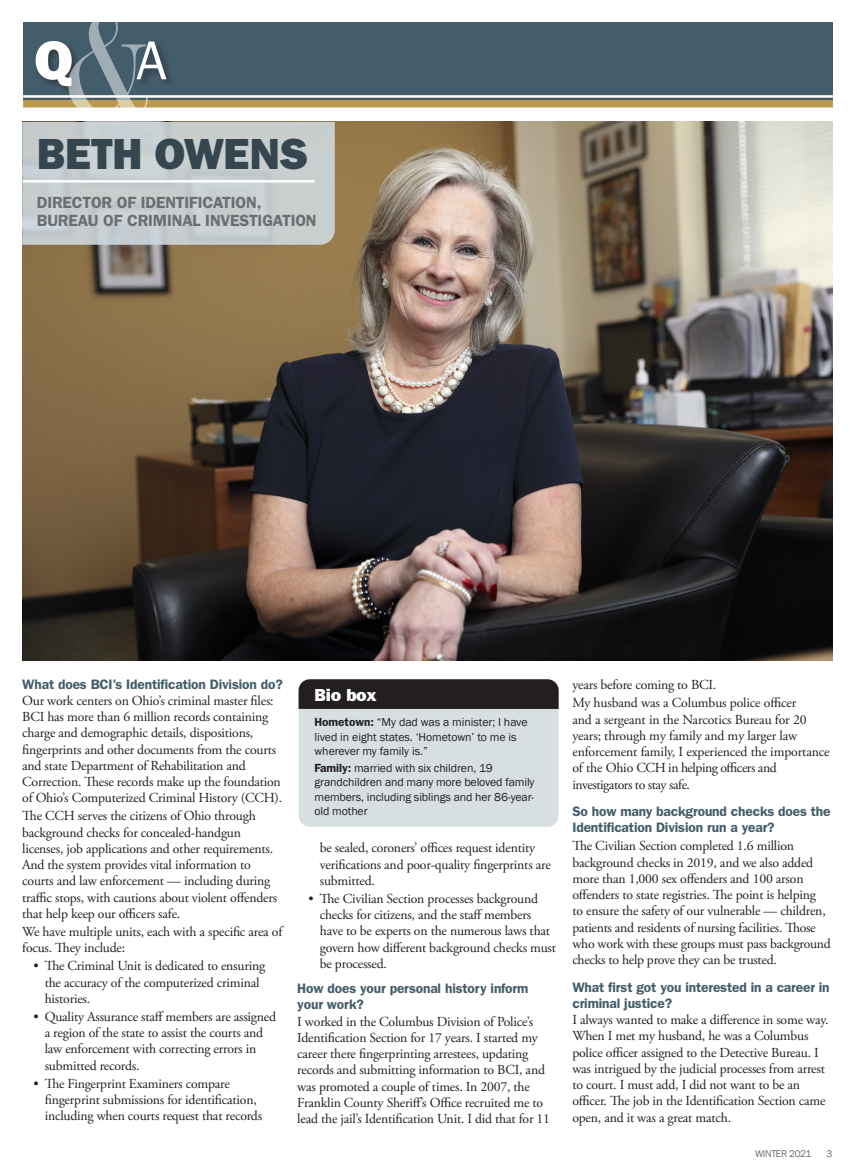
<style>
.page{position:relative;width:855px;height:1170px;background:#fff}
.page>*{position:absolute;margin:0;border:0;box-sizing:border-box;transform-origin:0 0}
.t1{font:137.5px "Didot";color:#fff;scale:.93 1}
.t2{font:55px "ITC Franklin Gothic Std Hvy";color:#fff}
.t3{font:55px "ITC Franklin Gothic Std";color:#fff}
.t4{font:43.75px "ITC Franklin Gothic Std Hvy";letter-spacing:-.01em;color:#354650}
.t5{font:17.5px "ITC Franklin Gothic Std Hvy";letter-spacing:-.01em;color:#fff}
.t6{font:600 16.25px/18.8px "ITC Franklin Gothic Std";letter-spacing:-.01em;color:#6c6d70}
.Paragraph{font:13.75px/16.2px "Adobe Garamond Pro";letter-spacing:-.015em;color:#231f20}
.Paragraph-2{font:600 13.75px/16.2px "ITC Franklin Gothic Std";letter-spacing:-.01em;color:#445d6b}
.t7{font:11.88px/14.4px "Franklin Gothic";letter-spacing:-.01em;color:#231f20}
.t8{font:10px "Franklin Gothic";letter-spacing:-.03em;color:#6c6d70}
.s1{font-family:"ITC Franklin Gothic Std";font-weight:600}
</style>
<div class="page">
<img style="left:22px;top:122px;width:810px;height:539px">
<div style="left:23px;top:23px;width:810px;height:77px;background:#445d6b"></div>
<div style="left:27px;top:100px;width:802px;height:7px;background:#ba984e"></div>
<hr style="left:23px;top:95px;width:810px;height:3px;background:#fff">
<div style="left:33px;top:39px;width:143px;height:57px;background:#231f20;opacity:.52"></div>
<svg style="left:22px;top:122px;width:313px;height:123px;background:#c6ccce"></svg>
<hr style="left:23px;top:180px;width:292px;height:3px;background:#fff">
<svg style="left:299px;top:679px;width:260px;height:148px;background:#b4b8bc"></svg>
<h1 class="t1" style="left:59px;top:-16px;width:108px">&amp;</h1>
<p class="t2" style="left:34px;top:28px;width:40px">Q</p>
<p class="t3" style="left:136px;top:29px;width:32px">A</p>
<p class="t4" style="left:37px;top:129px;width:273px">BETH OWENS</p>
<p class="t6" style="left:37px;top:193px;width:281px">DIRECTOR OF IDENTIFICATION,<br>BUREAU OF CRIMINAL INVESTIGATION</p>
<p class="Paragraph-2" style="left:22px;top:676px;width:262px">What does BCI’s Identification Division do?</p>
<p class="Paragraph" style="left:22px;top:693px;width:262px">Our work centers on Ohio’s criminal master files:<br>BCI has more than 6 million records containing charge and demographic details, dispositions, fingerprints and other documents from the courts and state Department of Rehabilitation and Correction. These records make up the foundation of Ohio’s Computerized Criminal History (CCH).</p>
<p class="Paragraph" style="left:22px;top:808px;width:257px">The CCH serves the citizens of Ohio through background checks for concealed-handgun licenses, job applications and other requirements.<br>And the system provides vital information to courts and law enforcement — including during traffic stops, with cautions about violent offenders that help keep our officers safe.</p>
<p class="Paragraph" style="left:22px;top:924px;width:262px">We have multiple units, each with a specific area of focus. They include:</p>
<p class="Paragraph" style="left:45px;top:958px;width:222px;text-indent:-11px">• The Criminal Unit is dedicated to ensuring the accuracy of the computerized criminal histories.</p>
<p class="Paragraph" style="left:45px;top:1009px;width:233px;text-indent:-11px">• Quality Assurance staff members are assigned a region of the state to assist the courts and law enforcement with correcting errors in submitted records.</p>
<p class="Paragraph" style="left:45px;top:1076px;width:219px;text-indent:-11px">• The Fingerprint Examiners compare fingerprint submissions for identification, including when courts request that records</p>
<p class="t5" style="left:315px;top:684px;width:64px">Bio box</p>
<p class="t7" style="left:315px;top:715px;width:215px"><span class="s1">Hometown:</span> “My dad was a minister; I have lived in eight states. ‘Hometown’ to me is wherever my family is.”</p>
<p class="t7" style="left:315px;top:761px;width:222px"><span class="s1">Family:</span> married with six children, 19 grandchildren and many more beloved family members, including siblings and her 86-year&shy;old mother</p>
<p class="Paragraph" style="left:320px;top:840px;width:232px">be sealed, coroners’ offices request identity verifications and poor-quality fingerprints are submitted.</p>
<p class="Paragraph" style="left:320px;top:891px;width:238px;text-indent:-11px">• The Civilian Section processes background checks for citizens, and the staff members have to be experts on the numerous laws that govern how different background checks must be processed.</p>
<p class="Paragraph-2" style="left:297px;top:980px;width:233px">How does your personal history inform your work?</p>
<p class="Paragraph" style="left:297px;top:1014px;width:254px">I worked in the Columbus Division of Police’s Identification Section for 17 years. I started my career there fingerprinting arrestees, updating records and submitting information to BCI, and was promoted a couple of times. In 2007, the Franklin County Sheriff’s Office recruited me to lead the jail’s Identification Unit. I did that for 11</p>
<p class="Paragraph" style="left:572px;top:677px;width:145px">years before coming to BCI.</p>
<p class="Paragraph" style="left:572px;top:695px;width:259px">My husband was a Columbus police officer<br>and a sergeant in the Narcotics Bureau for 20 years; through my family and my larger law enforcement family, I experienced the importance of the Ohio CCH in helping officers and investigators to stay safe.</p>
<p class="Paragraph-2" style="left:572px;top:803px;width:260px">So how many background checks does the<br>Identification Division run a year?</p>
<p class="Paragraph" style="left:572px;top:838px;width:260px">The Civilian Section completed 1.6 million background checks in 2019, and we also added more than 1,000 sex offenders and 100 arson offenders to state registries. The point is helping<br>to ensure the safety of our vulnerable — children, patients and residents of nursing facilities. Those who work with these groups must pass background checks to help prove they can be trusted.</p>
<p class="Paragraph-2" style="left:572px;top:979px;width:259px">What first got you interested in a career in criminal justice?</p>
<p class="Paragraph" style="left:572px;top:1012px;width:258px">I always wanted to make a difference in some way.<br>When I met my husband, he was a Columbus police officer assigned to the Detective Bureau. I was intrigued by the judicial processes from arrest to court. I must add, I did not want to be an officer. The job in the Identification Section came open, and it was a great match.</p>
<p class="t8" style="left:755px;top:1148px;width:58px">WINTER 2021</p>
<p class="t8" style="left:826px;top:1148px;width:7px">3</p>
</div>
